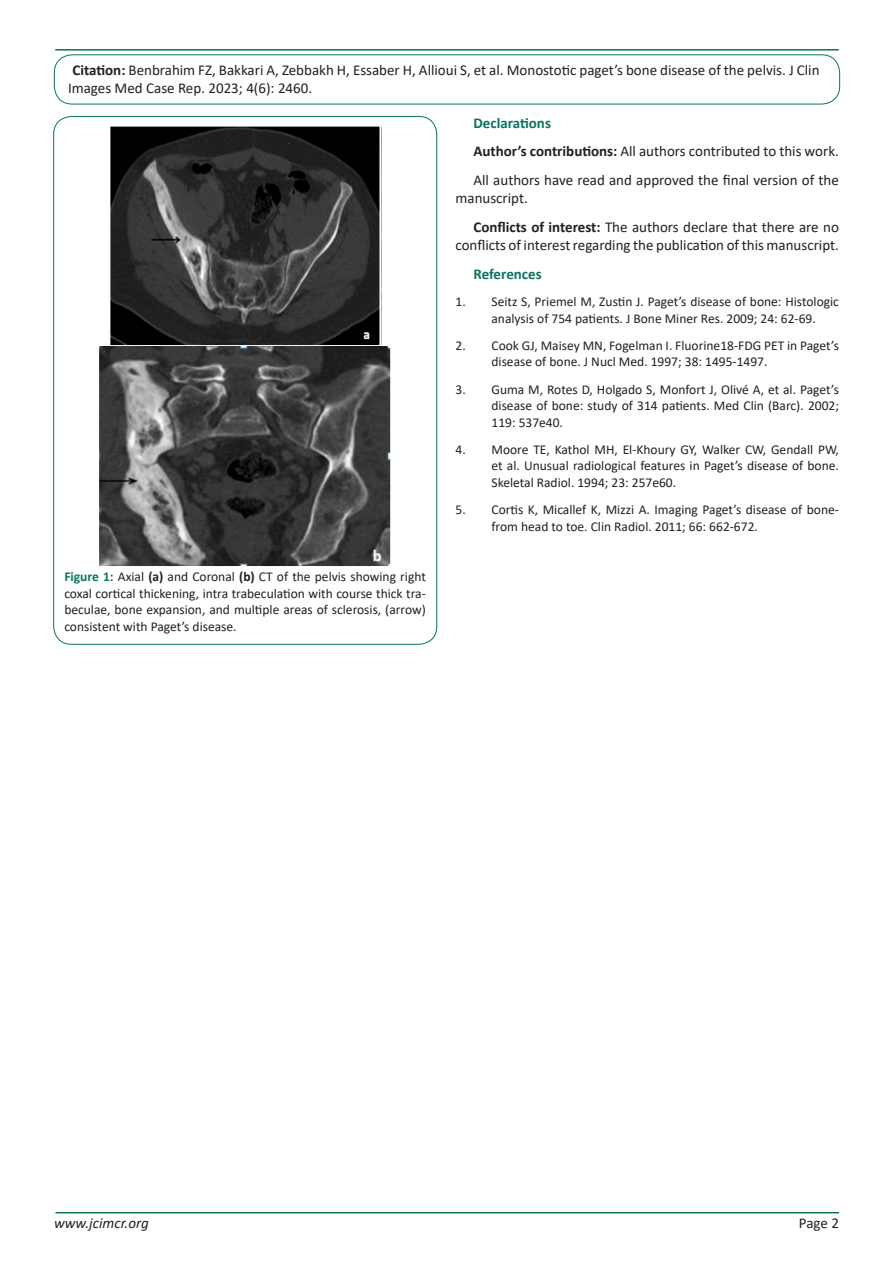
<style>
.page{position:relative;width:893px;height:1263px;background:#fff}
.page>*{position:absolute;margin:0;border:0;box-sizing:border-box;transform-origin:0 0}
.t1{font:15px/18px "Calibri";color:#231f20}
.t2{font:700 15px "Calibri";color:#0a755b}
.t3{font:italic 15px "Calibri";color:#231f20}
.t4{font:13.5px/16.5px "Calibri";color:#231f20;text-align:justify}
.s1{font-weight:700}
.s2{font-weight:700;color:#0a755b}
</style>
<div class="page">
<hr style="left:55px;top:1212px;width:784px;height:1px;background:#0a755b">
<hr style="left:55px;top:49px;width:784px;height:2px;background:#0a755b">
<div style="left:54px;top:55px;width:786px;height:49px;border:1px solid #0a755b;border-radius:18px"></div>
<img style="left:110px;top:126px;width:270px;height:220px">
<img style="left:99px;top:346px;width:292px;height:220px">
<p class="t1" style="left:68px;top:61px;width:753px;text-indent:4px"><span class="s1">Citation:</span> Benbrahim FZ, Bakkari A, Zebbakh H, Essaber H, Allioui S, et al. Monostotic paget’s bone disease of the pelvis. J Clin<br>Images Med Case Rep. 2023; 4(6): 2460.</p>
<p class="t4" style="left:64px;top:568px;width:363px"><span class="s2">Figure 1:</span> Axial <span class="s1">(a)</span> and Coronal <span class="s1">(b)</span> CT of the pelvis showing right coxal cortical thickening, intra trabeculation with course thick tra&shy;beculae, bone expansion, and multiple areas of sclerosis, (arrow) consistent with Paget’s disease.</p>
<p class="t2" style="left:473px;top:112px;width:79px">Declarations</p>
<p class="t1" style="left:473px;top:142px;width:367px"><span class="s1">Author’s contributions:</span> All authors contributed to this work.</p>
<p class="t1" style="left:455px;top:171px;width:385px;text-indent:18px">All authors have read and approved the final version of the manuscript.</p>
<p class="t1" style="left:455px;top:218px;width:385px;text-align:right"><span class="s1">Conflicts of interest:</span> The authors declare that there are no conflicts of interest regarding the publication of this manuscript.</p>
<p class="t2" style="left:473px;top:263px;width:70px">References</p>
<p class="t4" style="left:491px;top:293px;width:349px;text-indent:-36px">1. Seitz S, Priemel M, Zustin J. Paget’s disease of bone: Histologic analysis of 754 patients. J Bone Miner Res. 2009; 24: 62-69.</p>
<p class="t4" style="left:491px;top:337px;width:349px;text-indent:-36px">2. Cook GJ, Maisey MN, Fogelman I. Fluorine18-FDG PET in Paget’s disease of bone. J Nucl Med. 1997; 38: 1495-1497.</p>
<p class="t4" style="left:491px;top:381px;width:349px;text-indent:-36px">3. Guma M, Rotes D, Holgado S, Monfort J, Olivé A, et al. Paget’s disease of bone: study of 314 patients. Med Clin (Barc). 2002; 119: 537e40.</p>
<p class="t4" style="left:491px;top:441px;width:349px;text-indent:-36px">4. Moore TE, Kathol MH, El-Khoury GY, Walker CW, Gendall PW, et al. Unusual radiological features in Paget’s disease of bone.<br>Skeletal Radiol. 1994; 23: 257e60.</p>
<p class="t4" style="left:491px;top:501px;width:349px;text-indent:-36px">5. Cortis K, Micallef K, Mizzi A. Imaging Paget’s disease of bone&shy;from head to toe. Clin Radiol. 2011; 66: 662-672.</p>
<p class="t3" style="left:54px;top:1212px;width:96px">www.jcimcr.org</p>
<p class="t1" style="left:799px;top:1213px;width:42px">Page 2</p>
</div>
